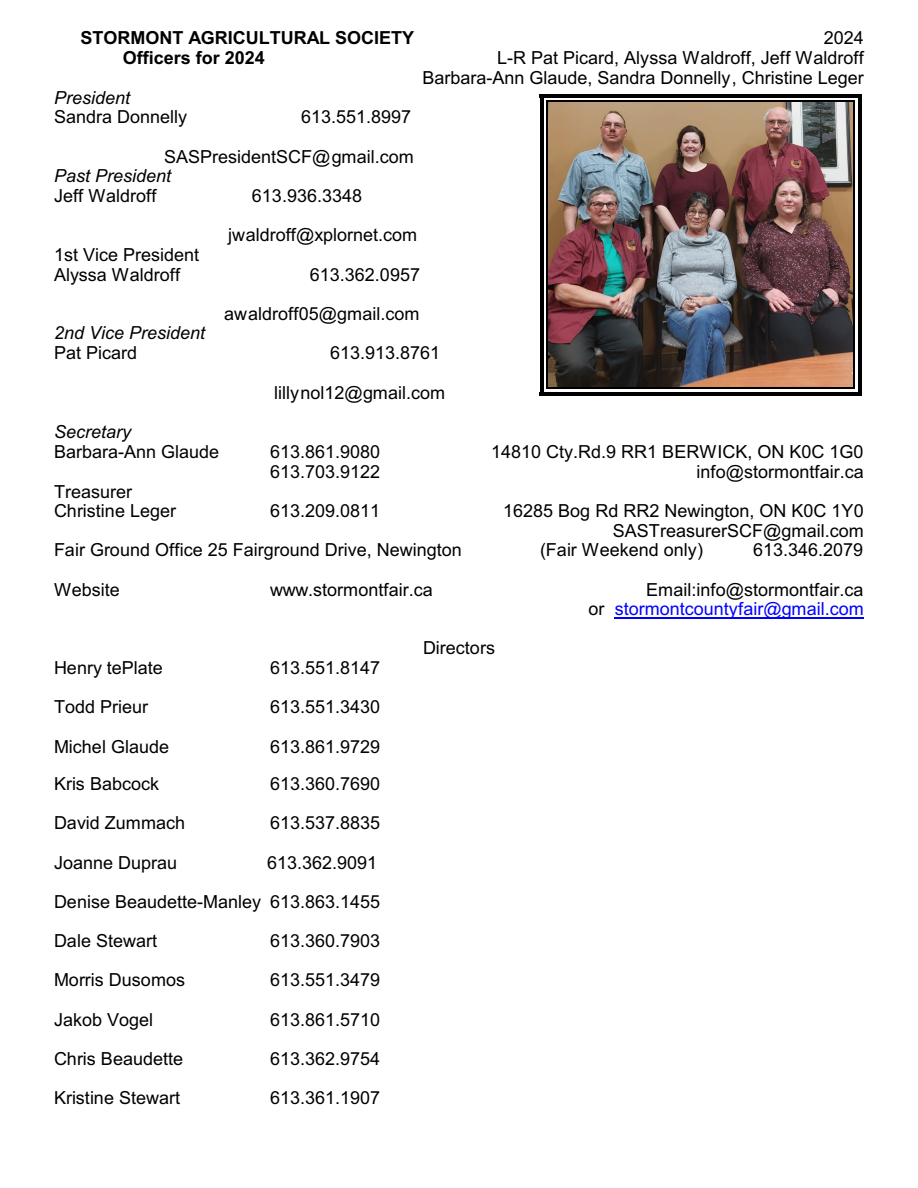
<style>
.page{position:relative;width:918px;height:1188px;background:#fff}
.page>*{position:absolute;margin:0;border:0;box-sizing:border-box;transform-origin:0 0}
.t1{font:18px/39.3px "Arial";color:#000;text-align:right}
.t2{font:italic 18px "Arial";color:#000}
.t3{font:700 18px "Arial";color:#000}
.s1{color:#00f}
</style>
<div class="page">
<img style="left:548px;top:102px;width:306px;height:286px">
<hr style="left:546px;top:101px;width:2px;height:288px;background:#000">
<hr style="left:854px;top:101px;width:1px;height:288px;background:#000">
<hr style="left:546px;top:101px;width:309px;height:1px;background:#000">
<hr style="left:546px;top:388px;width:309px;height:1px;background:#000">
<hr style="left:540px;top:94px;width:3px;height:302px;background:#000">
<hr style="left:858px;top:94px;width:4px;height:302px;background:#000">
<hr style="left:540px;top:94px;width:322px;height:4px;background:#000">
<hr style="left:540px;top:392px;width:322px;height:4px;background:#000">
<hr style="left:615px;top:618px;width:249px;height:1px;background:#00f">
<p class="t3" style="left:80px;top:31px;width:335px">STORMONT AGRICULTURAL SOCIETY</p>
<p class="t1" style="left:824px;top:20px;width:42px">2024</p>
<p class="t3" style="left:123px;top:51px;width:144px">Officers for 2024</p>
<p class="t1" style="left:422px;top:50px;width:443px;line-height:19.6px">L-R Pat Picard, Alyssa Waldroff, Jeff Waldroff<br>Barbara-Ann Glaude, Sandra Donnelly, Christine Leger</p>
<p class="t2" style="left:54px;top:91px;width:78px">President</p>
<p class="t1" style="left:54px;top:99px;width:135px">Sandra Donnelly</p>
<p class="t1" style="left:164px;top:99px;width:251px">613.551.8997<br>SASPresidentSCF@gmail.com</p>
<p class="t2" style="left:54px;top:169px;width:119px">Past President</p>
<p class="t1" style="left:54px;top:178px;width:104px">Jeff Waldroff</p>
<p class="t1" style="left:228px;top:178px;width:191px;text-align:left;text-indent:24px">613.936.3348 jwaldroff@xplornet.com</p>
<p class="t1" style="left:54px;top:247px;width:147px;line-height:19.6px;text-align:left">1st Vice President<br>Alyssa Waldroff</p>
<p class="t1" style="left:224px;top:256px;width:197px">613.362.0957 awaldroff05@gmail.com</p>
<p class="t2" style="left:54px;top:326px;width:153px">2nd Vice President</p>
<p class="t1" style="left:54px;top:335px;width:85px">Pat Picard</p>
<p class="t1" style="left:330px;top:335px;width:112px">613.913.8761</p>
<p class="t1" style="left:274px;top:375px;width:172px">lillynol12@gmail.com</p>
<p class="t2" style="left:54px;top:425px;width:79px">Secretary</p>
<p class="t1" style="left:54px;top:434px;width:167px">Barbara-Ann Glaude</p>
<p class="t1" style="left:270px;top:434px;width:112px">613.861.9080</p>
<p class="t1" style="left:491px;top:434px;width:374px">14810 Cty.Rd.9 RR1 BERWICK, ON K0C 1G0</p>
<p class="t1" style="left:270px;top:454px;width:112px">613.703.9122</p>
<p class="t1" style="left:697px;top:454px;width:169px">info@stormontfair.ca</p>
<p class="t1" style="left:54px;top:483px;width:124px;line-height:19.6px;text-align:left">Treasurer<br>Christine Leger</p>
<p class="t1" style="left:270px;top:493px;width:112px">613.209.0811</p>
<p class="t1" style="left:503px;top:503px;width:362px;line-height:19.6px">16285 Bog Rd RR2 Newington, ON K0C 1Y0<br>SASTreasurerSCF@gmail.com</p>
<p class="t1" style="left:54px;top:532px;width:409px">Fair Ground Office 25 Fairground Drive, Newington</p>
<p class="t1" style="left:540px;top:532px;width:165px">(Fair Weekend only)</p>
<p class="t1" style="left:753px;top:532px;width:112px">613.346.2079</p>
<p class="t1" style="left:54px;top:571px;width:67px">Website</p>
<p class="t1" style="left:270px;top:571px;width:164px">www.stormontfair.ca</p>
<p class="t1" style="left:589px;top:581px;width:277px;line-height:19.6px">Email:info@stormontfair.ca<br>or <span class="s1">stormontcountyfair@gmail.com</span></p>
<p class="t1" style="left:423px;top:630px;width:73px">Directors</p>
<p class="t1" style="left:54px;top:650px;width:110px">Henry tePlate</p>
<p class="t1" style="left:270px;top:650px;width:112px">613.551.8147</p>
<p class="t1" style="left:54px;top:689px;width:96px">Todd Prieur</p>
<p class="t1" style="left:270px;top:689px;width:112px">613.551.3430</p>
<p class="t1" style="left:54px;top:728px;width:117px">Michel Glaude</p>
<p class="t1" style="left:270px;top:728px;width:112px">613.861.9729</p>
<p class="t1" style="left:54px;top:766px;width:133px;text-align:left">Kris Babcock<br>David Zummach</p>
<p class="t1" style="left:270px;top:805px;width:112px">613.537.8835</p>
<p class="t1" style="left:54px;top:844px;width:328px;text-align:left;text-indent:213px">613.362.9091<br>Denise Beaudette-Manley 613.863.1455<br>Dale Stewart</p>
<p class="t1" style="left:54px;top:844px;width:125px">Joanne Duprau</p>
<p class="t1" style="left:270px;top:923px;width:112px">613.360.7903</p>
<p class="t1" style="left:54px;top:962px;width:133px">Morris Dusomos</p>
<p class="t1" style="left:270px;top:962px;width:112px">613.551.3479</p>
<p class="t1" style="left:54px;top:1001px;width:101px">Jakob Vogel</p>
<p class="t1" style="left:270px;top:1001px;width:112px">613.861.5710</p>
<p class="t1" style="left:54px;top:1041px;width:131px">Chris Beaudette</p>
<p class="t1" style="left:270px;top:1041px;width:112px">613.362.9754</p>
<p class="t1" style="left:54px;top:1080px;width:128px">Kristine Stewart</p>
<p class="t1" style="left:270px;top:1080px;width:112px">613.361.1907</p>
</div>
